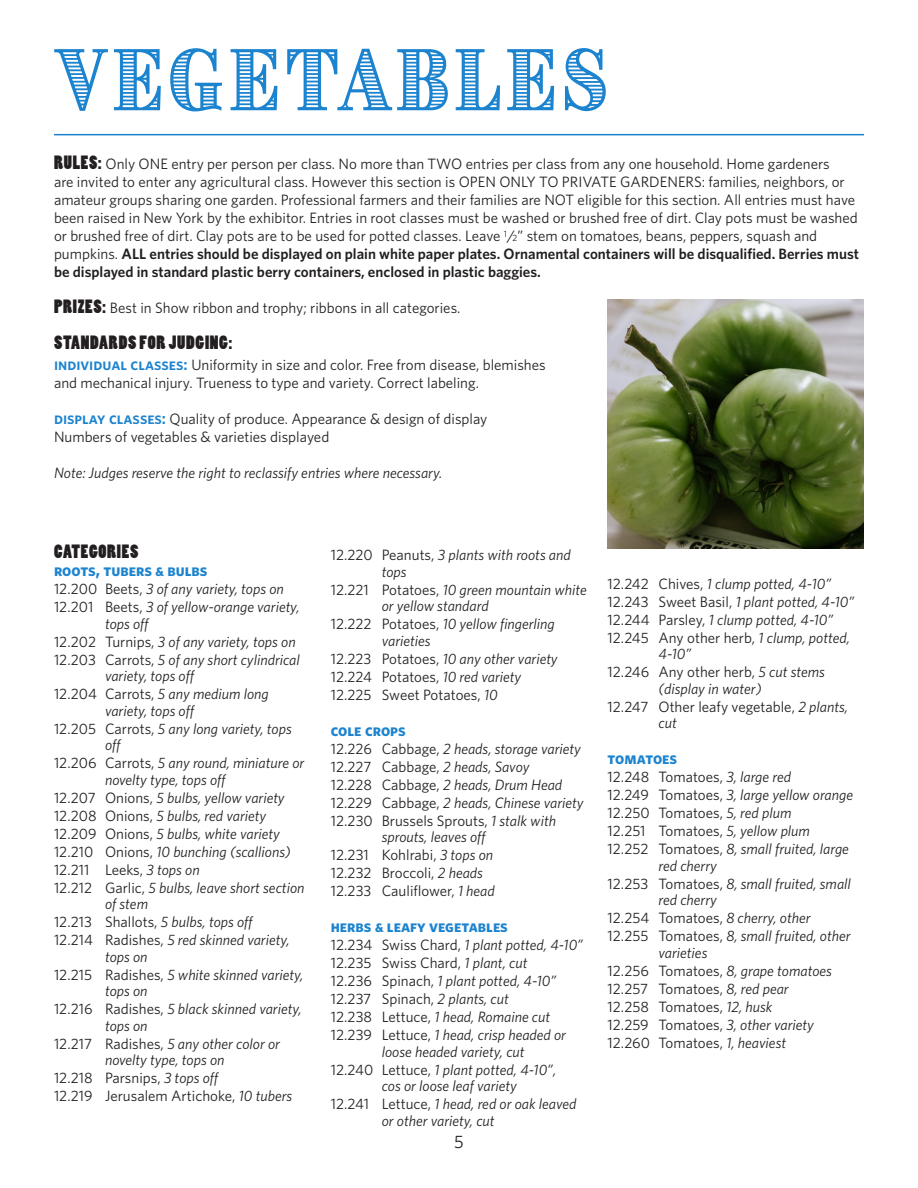
<style>
.page{position:relative;width:918px;height:1188px;background:#fff}
.page>*{position:absolute;margin:0;border:0;box-sizing:border-box;transform-origin:0 0}
.t1{font:75px "Brim Narrow Combined 1";letter-spacing:.04em;color:#1c83cf}
.t2{font:18px "Poplar Std";letter-spacing:.04em;color:#231f20}
.t3{font:18px "Whitney";color:#231f20}
.t4{font:700 16.5px "Whitney";color:#1c83cf}
.t5{font:15px/18px "Whitney";color:#231f20}
.t6{font:italic 15px/16.5px "Whitney";color:#231f20}
.s1{font-family:"Poplar Std";font-size:18px}
.s2{font-size:9px}
.s3{font-weight:600}
.s4{font-weight:600;font-size:16.5px;color:#1c83cf}
.s5{font-style:normal}
.s6{font-style:italic}
</style>
<div class="page">
<hr style="left:54px;top:134px;width:810px;height:1px;background:#1c83cf">
<img style="left:608px;top:300px;width:256px;height:248px">
<p class="t1" style="left:54px;top:28px;width:556px">VEGETABLES</p>
<p class="t5" style="left:54px;top:155px;width:807px"><span class="s1">RULES:</span> Only ONE entry per person per class. No more than TWO entries per class from any one household. Home gardeners<br>are invited to enter any agricultural class. However this section is OPEN ONLY TO PRIVATE GARDENERS: families, neighbors, or amateur groups sharing one garden. Professional farmers and their families are NOT eligible for this section. All entries must have been raised in New York by the exhibitor. Entries in root classes must be washed or brushed free of dirt. Clay pots must be washed or brushed free of dirt. Clay pots are to be used for potted classes. Leave <sup>1</sup>/<span class="s2">2</span>” stem on tomatoes, beans, peppers, squash and pumpkins. <span class="s3">ALL entries should be displayed on plain white paper plates. Ornamental containers will be disqualified. Berries must be displayed in standard plastic berry containers, enclosed in plastic baggies.</span></p>
<p class="t5" style="left:54px;top:299px;width:408px"><span class="s1">PRIZES:</span> Best in Show ribbon and trophy; ribbons in all categories.</p>
<p class="t2" style="left:54px;top:333px;width:180px">STANDARDS FOR JUDGING:</p>
<p class="t5" style="left:54px;top:356px;width:493px"><span class="s4">Individual Classes:</span> Uniformity in size and color. Free from disease, blemishes and mechanical injury. Trueness to type and variety. Correct labeling.</p>
<p class="t5" style="left:54px;top:410px;width:435px"><span class="s4">Display Classes:</span> Quality of produce. Appearance &amp; design of display</p>
<p class="t5" style="left:54px;top:428px;width:277px">Numbers of vegetables &amp; varieties displayed</p>
<p class="t6" style="left:54px;top:464px;width:390px">Note: Judges reserve the right to reclassify entries where necessary.</p>
<p class="t2" style="left:54px;top:542px;width:86px">CATEGORIES</p>
<p class="t4" style="left:54px;top:559px;width:155px">roots, tubers &amp; bulbs</p>
<p class="t6" style="left:54px;top:580px;width:231px"><span class="s5">12.200 Beets,</span> 3 of any variety, tops on</p>
<p class="t6" style="left:105px;top:598px;width:196px;text-indent:-51px"><span class="s5">12.201 Beets,</span> 3 of yellow-orange variety, tops off</p>
<p class="t6" style="left:54px;top:633px;width:243px"><span class="s5">12.202 Turnips,</span> 3 of any variety, tops on</p>
<p class="t6" style="left:105px;top:651px;width:196px;text-indent:-51px"><span class="s5">12.203 Carrots,</span> 5 of any short cylindrical variety, tops off</p>
<p class="t6" style="left:105px;top:685px;width:165px;text-indent:-51px"><span class="s5">12.204 Carrots,</span> 5 any medium long variety, tops off</p>
<p class="t6" style="left:105px;top:720px;width:188px;text-indent:-51px"><span class="s5">12.205 Carrots,</span> 5 any long variety, tops off</p>
<p class="t6" style="left:105px;top:754px;width:201px;text-indent:-51px"><span class="s5">12.206 Carrots,</span> 5 any round, miniature or novelty type, tops off</p>
<p class="t6" style="left:54px;top:789px;width:232px"><span class="s5">12.207 Onions,</span> 5 bulbs, yellow variety</p>
<p class="t6" style="left:54px;top:806px;width:227px;line-height:18px"><span class="s5">12.208 Onions,</span> 5 bulbs, red variety<br><span class="s5">12.209 Onions,</span> 5 bulbs, white variety</p>
<p class="t6" style="left:54px;top:843px;width:238px"><span class="s5">12.210 Onions,</span> 10 bunching (scallions)</p>
<p class="t5" style="left:54px;top:860px;width:147px">12.211 Leeks, <span class="s6">3 tops on</span></p>
<p class="t6" style="left:105px;top:879px;width:201px;text-indent:-51px"><span class="s5">12.212 Garlic,</span> 5 bulbs, leave short section of stem</p>
<p class="t5" style="left:54px;top:913px;width:201px">12.213 Shallots, <span class="s6">5 bulbs, tops off</span></p>
<p class="t6" style="left:105px;top:931px;width:186px;text-indent:-51px"><span class="s5">12.214 Radishes,</span> 5 red skinned variety, tops on</p>
<p class="t6" style="left:105px;top:966px;width:200px;text-indent:-51px"><span class="s5">12.215 Radishes,</span> 5 white skinned variety, tops on</p>
<p class="t6" style="left:105px;top:1000px;width:198px;text-indent:-51px"><span class="s5">12.216 Radishes,</span> 5 black skinned variety, tops on</p>
<p class="t6" style="left:54px;top:1035px;width:228px;text-align:center"><span class="s5">12.217 Radishes,</span> 5 any other color or novelty type, tops on</p>
<p class="t5" style="left:54px;top:1069px;width:167px">12.218 Parsnips, <span class="s6">3 tops off</span></p>
<p class="t5" style="left:54px;top:1087px;width:240px">12.219 Jerusalem Artichoke, <span class="s6">10 tubers</span></p>
<p class="t6" style="left:382px;top:546px;width:191px;text-indent:-51px"><span class="s5">12.220 Peanuts,</span> 3 plants with roots and tops</p>
<p class="t6" style="left:382px;top:581px;width:207px;text-indent:-51px"><span class="s5">12.221 Potatoes,</span> 10 green mountain white or yellow standard</p>
<p class="t6" style="left:382px;top:615px;width:175px;text-indent:-51px"><span class="s5">12.222 Potatoes,</span> 10 yellow fingerling varieties</p>
<p class="t6" style="left:331px;top:650px;width:228px"><span class="s5">12.223 Potatoes,</span> 10 any other variety</p>
<p class="t5" style="left:331px;top:667px;width:192px">12.224 Potatoes, <span class="s6">10 red variety</span></p>
<p class="t5" style="left:331px;top:685px;width:169px">12.225 Sweet Potatoes, <span class="s6">10</span></p>
<p class="t4" style="left:331px;top:719px;width:76px">cole crops</p>
<p class="t6" style="left:331px;top:740px;width:252px"><span class="s5">12.226 Cabbage,</span> 2 heads, storage variety</p>
<p class="t5" style="left:331px;top:757px;width:200px">12.227 Cabbage, <span class="s6">2 heads, Savoy</span></p>
<p class="t6" style="left:331px;top:776px;width:233px"><span class="s5">12.228 Cabbage,</span> 2 heads, Drum Head</p>
<p class="t6" style="left:331px;top:794px;width:254px"><span class="s5">12.229 Cabbage,</span> 2 heads, Chinese variety</p>
<p class="t6" style="left:382px;top:812px;width:176px;text-indent:-51px"><span class="s5">12.230 Brussels Sprouts,</span> 1 stalk with sprouts, leaves off</p>
<p class="t5" style="left:331px;top:846px;width:164px">12.231 Kohlrabi, <span class="s6">3 tops on</span></p>
<p class="t5" style="left:331px;top:864px;width:154px">12.232 Broccoli, <span class="s6">2 heads</span></p>
<p class="t5" style="left:331px;top:882px;width:166px">12.233 Cauliflower, <span class="s6">1 head</span></p>
<p class="t4" style="left:331px;top:915px;width:179px">herbs &amp; leafy vegetables</p>
<p class="t6" style="left:331px;top:936px;width:254px"><span class="s5">12.234 Swiss Chard,</span> 1 plant potted, 4-10”</p>
<p class="t5" style="left:331px;top:954px;width:198px">12.235 Swiss Chard, <span class="s6">1 plant, cut</span></p>
<p class="t6" style="left:331px;top:972px;width:227px"><span class="s5">12.236 Spinach,</span> 1 plant potted, 4-10”</p>
<p class="t5" style="left:331px;top:990px;width:180px">12.237 Spinach, <span class="s6">2 plants, cut</span></p>
<p class="t6" style="left:331px;top:1008px;width:221px"><span class="s5">12.238 Lettuce,</span> 1 head, Romaine cut</p>
<p class="t6" style="left:382px;top:1026px;width:186px;text-indent:-51px"><span class="s5">12.239 Lettuce,</span> 1 head, crisp headed or loose headed variety, cut</p>
<p class="t6" style="left:382px;top:1061px;width:176px;text-indent:-51px"><span class="s5">12.240 Lettuce,</span> 1 plant potted, 4-10”, cos or loose leaf variety</p>
<p class="t6" style="left:382px;top:1095px;width:196px;text-indent:-51px"><span class="s5">12.241 Lettuce,</span> 1 head, red or oak leaved or other variety, cut</p>
<p class="t3" style="left:454px;top:1130px;width:11px">5</p>
<p class="t6" style="left:608px;top:575px;width:225px"><span class="s5">12.242 Chives,</span> 1 clump potted, 4-10”</p>
<p class="t6" style="left:608px;top:593px;width:248px"><span class="s5">12.243 Sweet Basil,</span> 1 plant potted, 4-10”</p>
<p class="t6" style="left:608px;top:611px;width:227px"><span class="s5">12.244 Parsley,</span> 1 clump potted, 4-10”</p>
<p class="t5" style="left:658px;top:629px;width:193px;line-height:16.5px;text-indent:-51px">12.245 Any other herb, <span class="s6">1 clump, potted,<br>4-10”</span></p>
<p class="t6" style="left:658px;top:663px;width:168px;text-indent:-51px"><span class="s5">12.246 Any other herb,</span> 5 cut stems (display in water)</p>
<p class="t5" style="left:658px;top:698px;width:191px;line-height:16.5px;text-indent:-51px">12.247 Other leafy vegetable, <span class="s6">2 plants, cut</span></p>
<p class="t4" style="left:608px;top:747px;width:71px">tomatoes</p>
<p class="t5" style="left:608px;top:768px;width:185px">12.248 Tomatoes, <span class="s6">3, large red</span></p>
<p class="t6" style="left:608px;top:786px;width:247px"><span class="s5">12.249 Tomatoes,</span> 3, large yellow orange</p>
<p class="t5" style="left:608px;top:804px;width:185px">12.250 Tomatoes, <span class="s6">5, red plum</span></p>
<p class="t5" style="left:608px;top:822px;width:204px">12.251 Tomatoes, <span class="s6">5, yellow plum</span></p>
<p class="t6" style="left:658px;top:840px;width:192px;text-indent:-51px"><span class="s5">12.252 Tomatoes,</span> 8, small fruited, large red cherry</p>
<p class="t6" style="left:658px;top:875px;width:194px;text-indent:-51px"><span class="s5">12.253 Tomatoes,</span> 8, small fruited, small red cherry</p>
<p class="t5" style="left:608px;top:909px;width:205px">12.254 Tomatoes, <span class="s6">8 cherry, other</span></p>
<p class="t6" style="left:658px;top:927px;width:194px;text-indent:-51px"><span class="s5">12.255 Tomatoes,</span> 8, small fruited, other varieties</p>
<p class="t5" style="left:608px;top:961px;width:226px">12.256 Tomatoes, <span class="s6">8, grape tomatoes</span></p>
<p class="t5" style="left:608px;top:979px;width:183px">12.257 Tomatoes, <span class="s6">8, red pear</span></p>
<p class="t5" style="left:608px;top:997px;width:166px">12.258 Tomatoes, <span class="s6">12, husk</span></p>
<p class="t5" style="left:608px;top:1015px;width:208px">12.259 Tomatoes, <span class="s6">3, other variety</span></p>
<p class="t5" style="left:608px;top:1033px;width:180px">12.260 Tomatoes, <span class="s6">1, heaviest</span></p>
</div>
